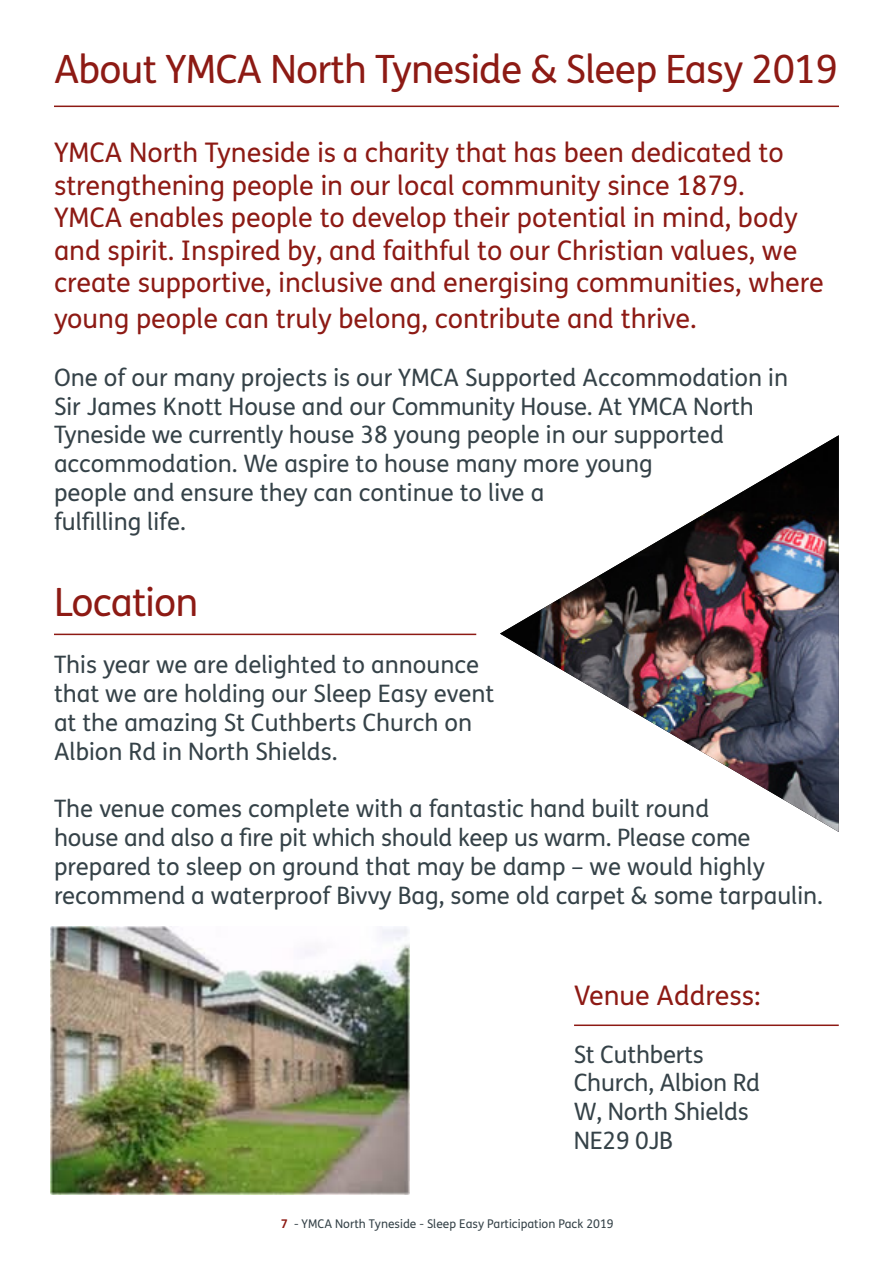
<style>
.page{position:relative;width:893px;height:1263px;background:#fff}
.page>*{position:absolute;margin:0;border:0;box-sizing:border-box;transform-origin:0 0}
.t1{font:39px "FS Me";letter-spacing:-.02em;color:#8d1a14}
.t2{font:27px/32.4px "FS Me";color:#8d1a14}
.t3{font:24px/28.8px "FS Me";color:#354248}
.t4{font:24px "FS Me Pro";letter-spacing:-.01em;color:#354248}
.t5{font:12px "FS Me Pro";color:#354248}
.s1{font-family:"FS Me Pro"}
.s2{font-family:"FS Me"}
.s3{font-weight:700;color:#8d1a14}
</style>
<div class="page">
<hr style="left:54px;top:106px;width:785px;height:1px;background:#8d1a14">
<hr style="left:54px;top:634px;width:422px;height:1px;background:#8d1a14">
<hr style="left:574px;top:1024px;width:265px;height:2px;background:#8d1a14">
<img style="left:500px;top:435px;width:339px;height:397px">
<img style="left:51px;top:927px;width:359px;height:268px">
<h1 class="t1" style="left:54px;top:43px;width:785px">About YMCA North Tyneside &amp; Sleep Easy 2019</h1>
<p class="t2" style="left:54px;top:136px;width:771px">YMCA North Tyneside is a charity that has been dedicated to strengthening people in our local community since 1879.<br>YMCA enables people to develop their potential in mind, body and spirit. Inspired by, and faithful to our Christian values, we create supportive, inclusive and energising communities, where</p>
<p class="t2" style="left:54px;top:302px;width:644px">young people can truly belong, contribute and thrive.</p>
<p class="t3" style="left:54px;top:362px;width:735px">One of our many projects is our YMCA Supported Accommodation in Sir James Knott House and our Community House. At YMCA North Tyneside we currently house 38 young people in our supported accommodation. We aspire to house many more young<br>people and ensure they can continue to live a<br>fulfilling life.</p>
<h1 class="t1" style="left:54px;top:575px;width:146px">Location</h1>
<p class="t3" style="left:54px;top:650px;width:442px">This year we are delighted to announce that we are holding our Sleep Easy event at the amazing St Cuthberts <span class="s1">Church on Albion Rd</span> in North Shields.</p>
<p class="t3" style="left:54px;top:794px;width:770px">The venue comes complete with a fantastic hand built round<br>house and also a fire pit which should keep us warm. Please come prepared to sleep on ground that may be damp – we would highly recommend a waterproof Bivvy Bag, some old carpet &amp; some tarpaulin.</p>
<p class="t2" style="left:574px;top:978px;width:188px">Venue Address:</p>
<p class="t3" style="left:574px;top:1039px;width:132px">St Cuthberts</p>
<p class="t4" style="left:574px;top:1066px;width:188px">Church<span class="s2">,</span> Albion Rd</p>
<p class="t3" style="left:574px;top:1097px;width:177px"><span class="s1">W</span>, North Shields<br>NE29 0<span class="s1">JB</span></p>
<p class="t5" style="left:281px;top:1215px;width:334px"><span class="s3">7</span> - YMCA North Tyneside - Sleep Easy Participation Pack 2019</p>
</div>
